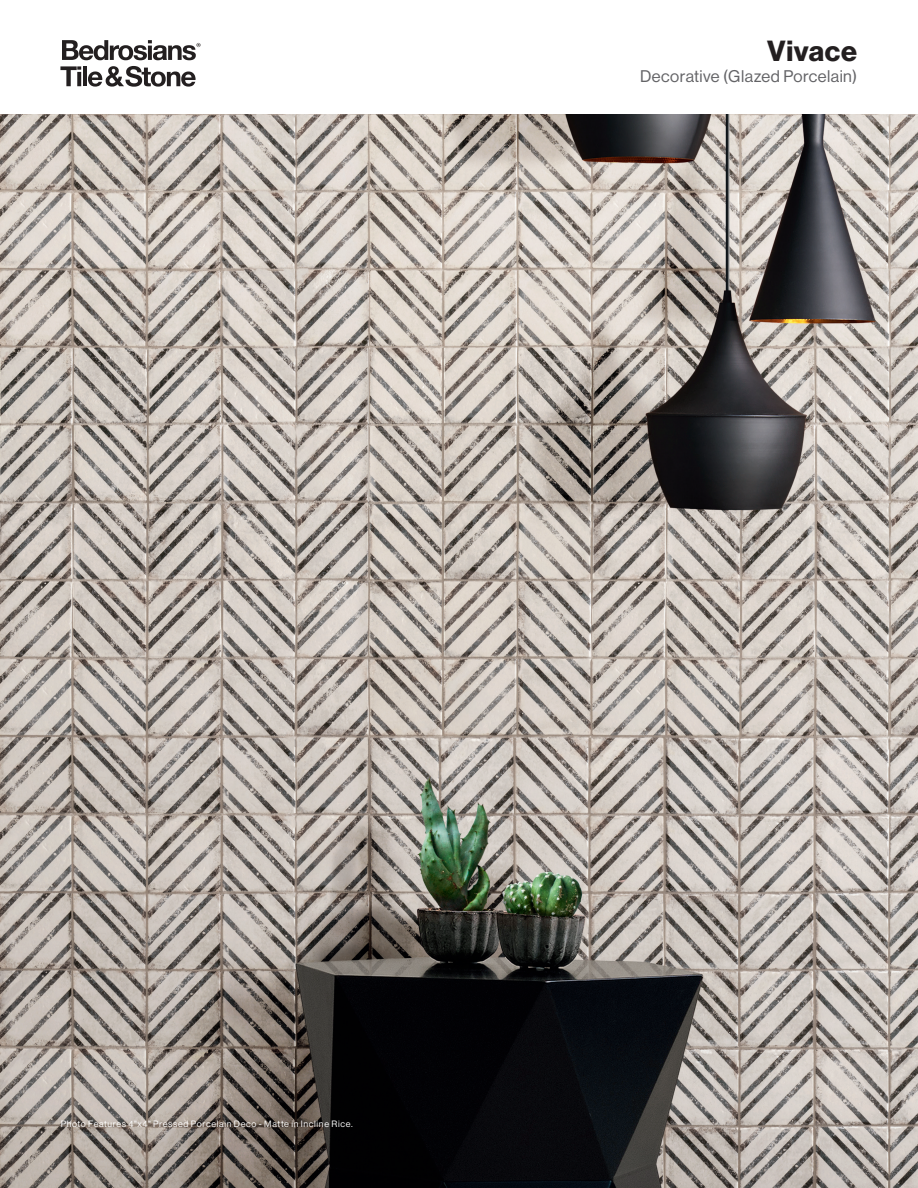
<style>
.page{position:relative;width:918px;height:1188px;background:#fff}
.page>*{position:absolute;margin:0;border:0;box-sizing:border-box;transform-origin:0 0}
.t1{font:28.5px "N Haas Grotesk DS Std 75 Bd";letter-spacing:.02em;color:#231f20}
.t2{font:16.5px "N Haas Grotesk DS Std 55 Rg";letter-spacing:.025em;color:#636366}
.Graph_Text{font:9px "N Haas Grotesk DS Std 55 Rg";letter-spacing:.07em;color:#fff}
</style>
<div class="page">
<img style="left:0;top:114px;width:918px;height:1074px">
<svg style="left:61px;top:66px;width:20px;height:20px"></svg>
<hr style="left:83px;top:66px;width:4px;height:20px;background:#231f20">
<svg style="left:88px;top:66px;width:108px;height:21px"></svg>
<svg style="left:62px;top:40px;width:139px;height:20px"></svg>
<p class="t1" style="left:767px;top:34px;width:91px">Vivace</p>
<p class="t2" style="left:640px;top:67px;width:218px">Decorative (Glazed Porcelain)</p>
<p class="Graph_Text" style="left:61px;top:1119px;width:294px">Photo Features 4"x4" Pressed Porcelain Deco - Matte in Incline Rice.</p>
</div>
